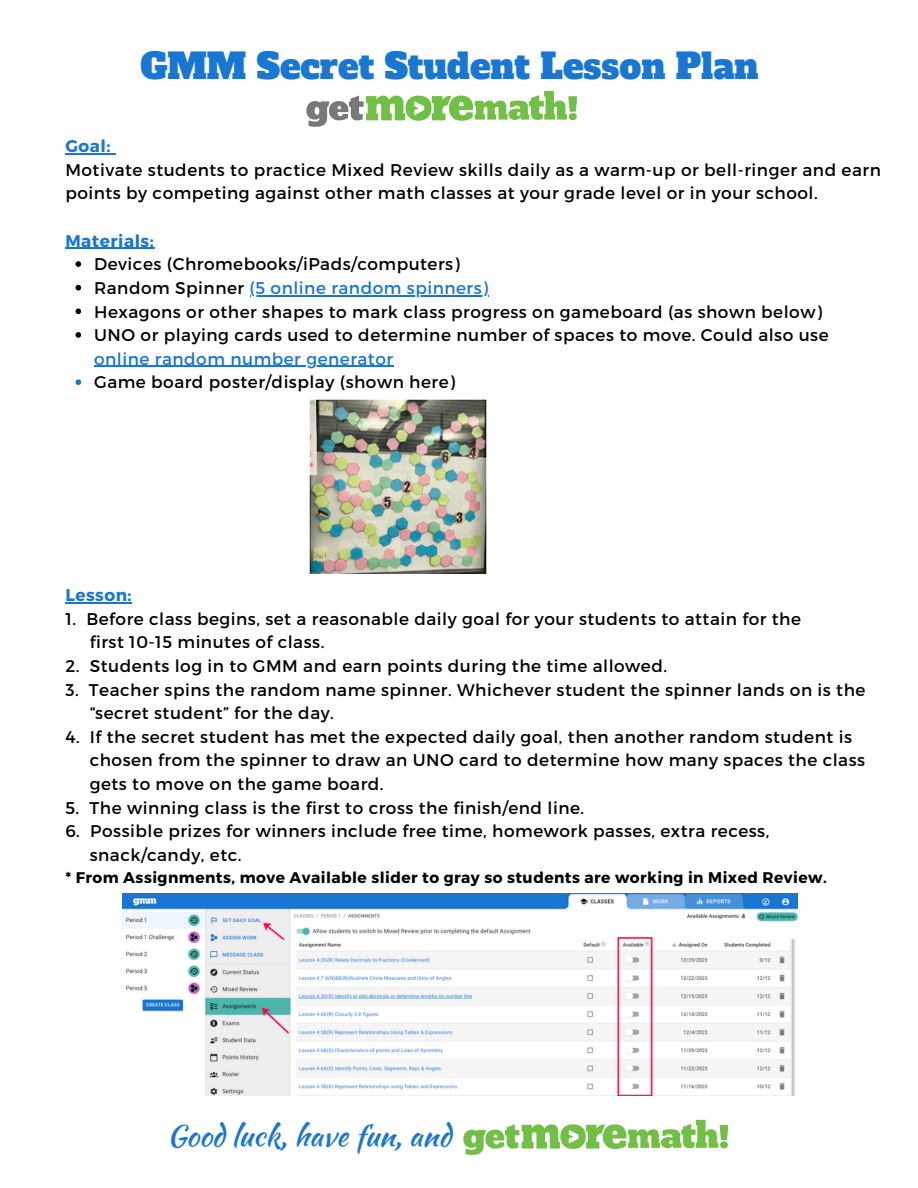
<style>
.page{position:relative;width:918px;height:1188px;background:#fff}
.page>*{position:absolute;margin:0;border:0;box-sizing:border-box;transform-origin:0 0}
.t1{font:34.5px "Alfa Slab One";color:#1976d2}
.t2{font:29.25px "Kaushan Script";color:#1976d2}
.t3{font:16.95px/23.7px "Montserrat";letter-spacing:.03em;color:#000}
.t4{font:16.95px "Montserrat";letter-spacing:.03em;color:#1976d2}
.t5{font:700 16.95px "Montserrat";letter-spacing:.03em;color:#1976d2}
.t6{font:700 15.45px "Montserrat";letter-spacing:.03em;color:#000}
.s1{color:#000}
.s2{color:#1976d2}
</style>
<div class="page">
<hr style="left:65px;top:153px;width:46px;height:1px;background:#1976d2">
<hr style="left:65px;top:248px;width:89px;height:1px;background:#1976d2">
<svg style="left:76px;top:261px;width:5px;height:6px"></svg>
<svg style="left:76px;top:285px;width:5px;height:6px"></svg>
<hr style="left:250px;top:295px;width:239px;height:1px;background:#1976d2">
<svg style="left:76px;top:309px;width:5px;height:5px"></svg>
<svg style="left:76px;top:332px;width:5px;height:6px"></svg>
<hr style="left:94px;top:366px;width:300px;height:1px;background:#1976d2">
<svg style="left:76px;top:379px;width:5px;height:6px"></svg>
<hr style="left:65px;top:602px;width:67px;height:1px;background:#1976d2">
<img style="left:306px;top:91px;width:271px;height:36px">
<img style="left:463px;top:1119px;width:266px;height:36px">
<img style="left:309px;top:399px;width:178px;height:174px">
<img style="left:122px;top:893px;width:675px;height:203px">
<p class="t1" style="left:140px;top:44px;width:620px">GMM Secret Student Lesson Plan</p>
<p class="t5" style="left:65px;top:135px;width:47px">Goal:</p>
<p class="t3" style="left:65px;top:157px;width:817px">Motivate students to practice Mixed Review skills daily as a warm-up or bell-ringer and earn points by competing against other math classes at your grade level or in your school.</p>
<p class="t5" style="left:65px;top:230px;width:90px">Materials:</p>
<p class="t3" style="left:94px;top:252px;width:367px">Devices (Chromebooks/iPads/computers)</p>
<p class="t4" style="left:94px;top:277px;width:395px"><span class="s1">Random Spinner</span> (5 online random spinners)</p>
<p class="t3" style="left:94px;top:299px;width:729px">Hexagons or other shapes to mark class progress on gameboard (as shown below)</p>
<p class="t3" style="left:94px;top:322px;width:736px">UNO or playing cards used to determine number of spaces to move. Could also use <span class="s2">online random number generator</span></p>
<p class="t3" style="left:94px;top:370px;width:362px">Game board poster/display (shown here)</p>
<p class="t5" style="left:65px;top:584px;width:68px">Lesson:</p>
<p class="t3" style="left:65px;top:606px;width:737px">1. Before class begins, set a reasonable daily goal for your students to attain for the</p>
<p class="t3" style="left:90px;top:630px;width:236px">first 10-15 minutes of class.</p>
<p class="t3" style="left:65px;top:653px;width:603px">2. Students log in to GMM and earn points during the time allowed.</p>
<p class="t3" style="left:65px;top:677px;width:802px">3. Teacher spins the random name spinner. Whichever student the spinner lands on is the</p>
<p class="t3" style="left:90px;top:700px;width:246px">“secret student” for the day.</p>
<p class="t3" style="left:65px;top:724px;width:788px">4. If the secret student has met the expected daily goal, then another random student is</p>
<p class="t3" style="left:90px;top:748px;width:777px">chosen from the spinner to draw an UNO card to determine how many spaces the class</p>
<p class="t3" style="left:90px;top:771px;width:295px">gets to move on the game board.</p>
<p class="t3" style="left:65px;top:795px;width:520px">5. The winning class is the first to cross the finish/end line.</p>
<p class="t3" style="left:65px;top:819px;width:706px">6. Possible prizes for winners include free time, homework passes, extra recess,</p>
<p class="t3" style="left:90px;top:842px;width:153px">snack/candy, etc.</p>
<p class="t6" style="left:65px;top:868px;width:763px">* From Assignments, move Available slider to gray so students are working in Mixed Review.</p>
<p class="t2" style="left:167px;top:1114px;width:285px">Good luck, have fun, and</p>
</div>
